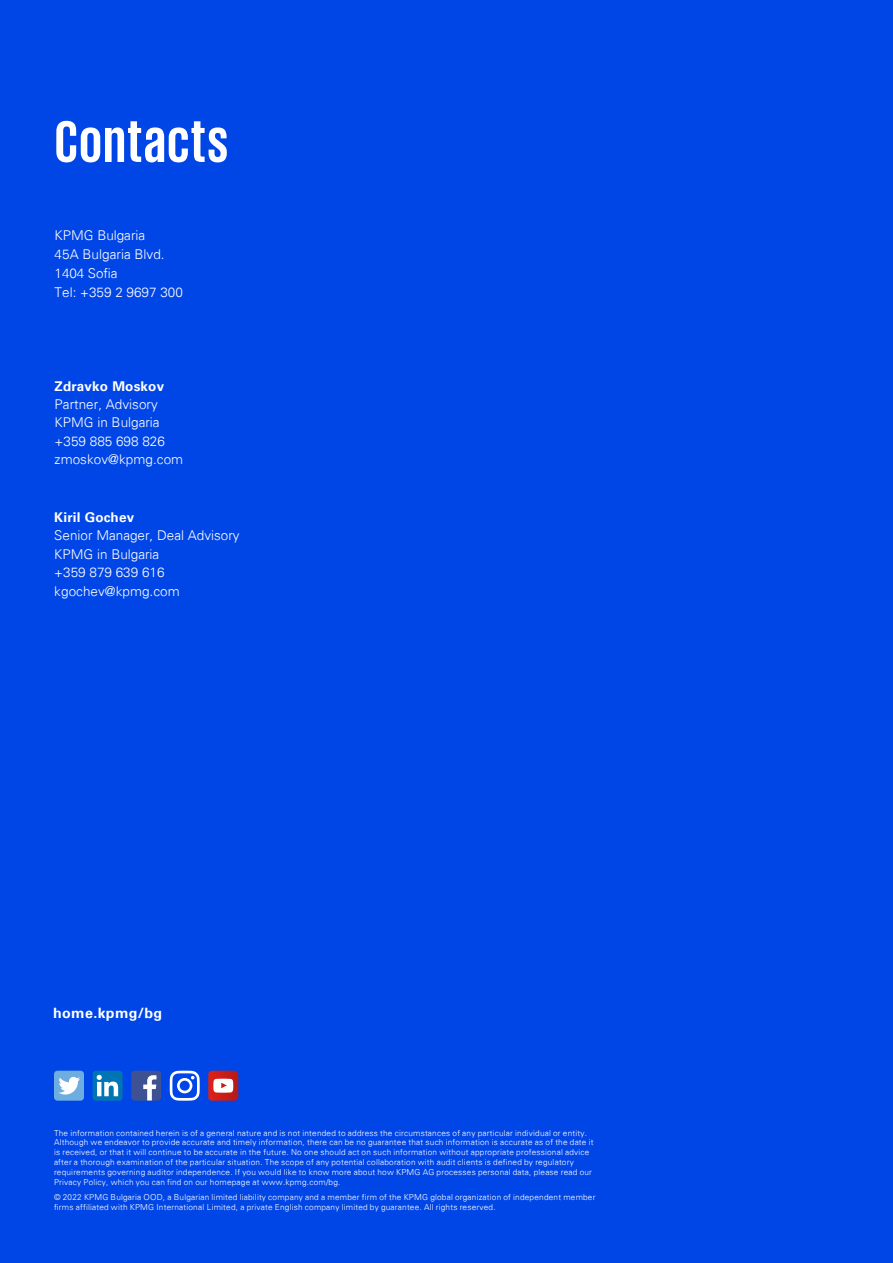
<style>
.page{position:relative;width:893px;height:1263px;background:#0046e6}
.page>*{position:absolute;margin:0;border:0;box-sizing:border-box;transform-origin:0 0}
.t1{font:700 60px "KPMG";letter-spacing:.025em;color:#fff}
.t2{font:700 14.25px "Univers 65";letter-spacing:.025em;color:#fff}
.t3{font:300 13.5px/18.8px "Univers 45";color:#fff}
.t4{font:700 13.5px "Univers 65";letter-spacing:.015em;color:#fff}
.t5{font:300 8.25px/9.8px "Univers 45";letter-spacing:.025em;color:#fff}
.s1{font-family:"Univers LT Std"}
</style>
<div class="page">
<div style="left:131px;top:1071px;width:30px;height:30px;background:#3e5193;border-radius:4px"></div>
<svg style="left:143px;top:1075px;width:13px;height:26px"></svg>
<div style="left:54px;top:1071px;width:30px;height:30px;background:#6daddf;border-radius:4px"></div>
<svg style="left:58px;top:1077px;width:22px;height:17px"></svg>
<div style="left:93px;top:1071px;width:30px;height:30px;background:#0075b3;border-radius:4px"></div>
<svg style="left:97px;top:1075px;width:21px;height:21px"></svg>
<svg style="left:208px;top:1071px;width:30px;height:30px"></svg>
<svg style="left:170px;top:1071px;width:30px;height:30px"></svg>
<h1 class="t1" style="left:55px;top:111px;width:175px">Contacts</h1>
<h3 class="t3" style="left:55px;top:226px;width:130px">KPMG Bulgaria<br>45A Bulgaria Blvd.<br>1404 Sofia<br>Tel: +359 2 9697 300</h3>
<h3 class="t4" style="left:55px;top:378px;width:111px">Zdravko Moskov</h3>
<h3 class="t3" style="left:55px;top:395px;width:130px;line-height:18.3px">Partner, Advisory<br>KPMG in Bulgaria +359 885 698 826 zmoskov@kpmg.com</h3>
<h3 class="t4" style="left:54px;top:509px;width:81px">Kiril Gochev</h3>
<h3 class="t3" style="left:54px;top:526px;width:187px">Senior Manager, Deal Advisory<br>KPMG in Bulgaria<br>+359 879 639 616 kgochev@kpmg.com</h3>
<h2 class="t2" style="left:53px;top:1004px;width:111px">home.<span class="s1">kpmg</span>/bg</h2>
<p class="t5" style="left:54px;top:1128px;width:541px">The information contained herein is of a general nature and is not intended to address the circumstances of any particular individual or entity.<br>Although we endeavor to provide accurate and timely information, there can be no guarantee that such information is accurate as of the date it is received, or that it will continue to be accurate in the future. No one should act on such information without appropriate professional advice after a thorough examination of the particular situation. The scope of any potential collaboration with audit clients is defined by regulatory requirements governing auditor independence. If you would like to know more about how KPMG AG processes personal data, please read our Privacy Policy, which you can find on our homepage at www.kpmg.com/bg.</p>
<p class="t5" style="left:54px;top:1193px;width:543px;line-height:9.1px"><span class="s1">© 2022 KPMG</span> Bulgaria OOD, a Bulgarian limited liability company and a member firm of the KPMG global organization of independent member firms affiliated with KPMG International Limited, a private English company limited by guarantee. All rights reserved.</p>
</div>
